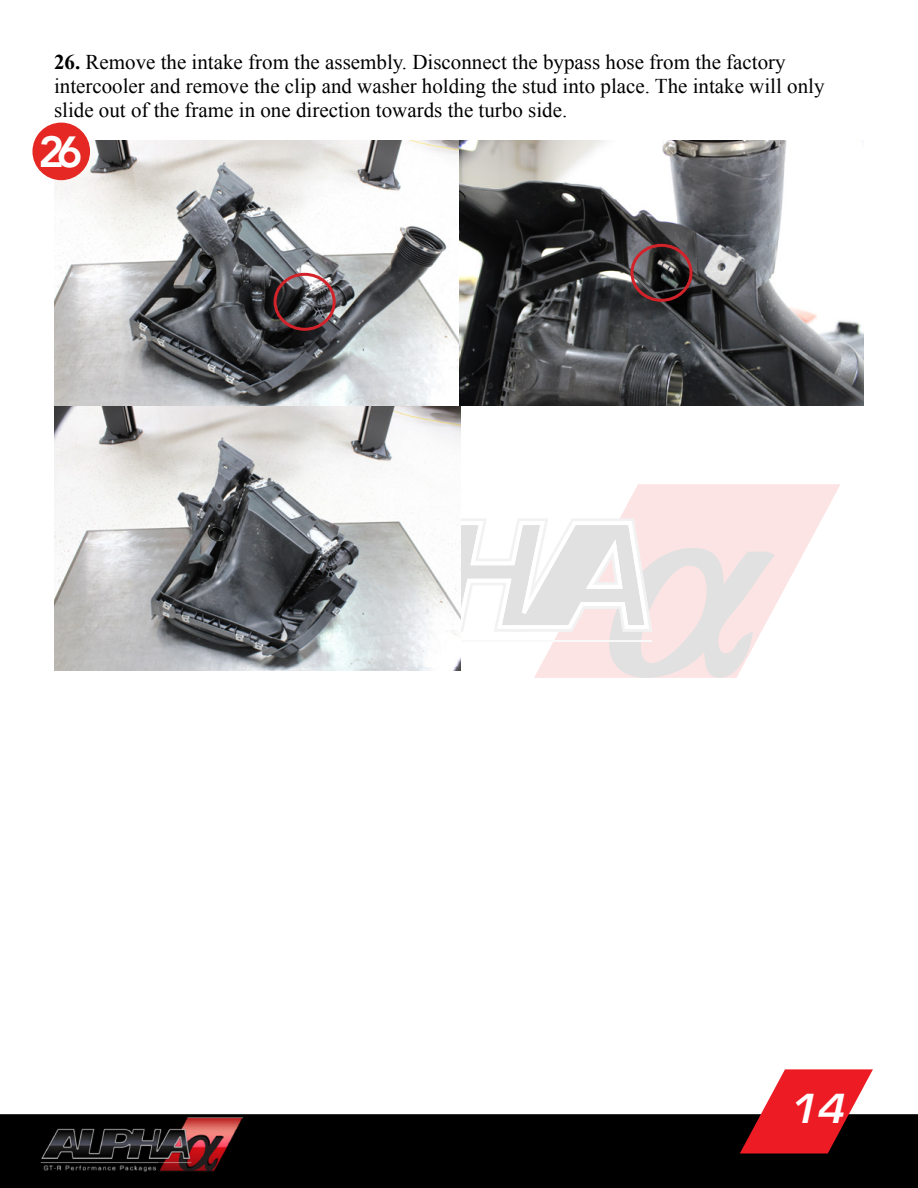
<style>
.page{position:relative;width:918px;height:1188px;background:#fff}
.page>*{position:absolute;margin:0;border:0;box-sizing:border-box;transform-origin:0 0}
.t1{font:800 43.5px "Avenir";color:#fff}
.t2{font:italic 600 39px "Eurostile LT Std";color:#fff}
.t3{font:21px/24px "Times New Roman";color:#000}
.s1{font-weight:700}
</style>
<div class="page">
<div style="left:1px;top:1115px;width:916px;height:72px;background:#000"></div>
<div style="left:0;top:1114px;width:918px;height:74px;border:2px solid #000"></div>
<img style="left:41px;top:1118px;width:202px;height:53px">
<svg style="left:740px;top:1069px;width:133px;height:85px"></svg>
<svg style="left:620px;top:484px;width:220px;height:122px;fill:#fce4e5"></svg>
<svg style="left:460px;top:518px;width:315px;height:160px"></svg>
<hr style="left:467px;top:579px;width:45px;height:1px;background:#fff">
<img style="left:55px;top:140px;width:808px;height:265px">
<div style="left:33px;top:123px;width:56px;height:56px;background:#e52823;border-radius:50%"></div>
<div style="left:32px;top:123px;width:58px;height:57px;border:2px solid #e52823;border-radius:50%"></div>
<img style="left:54px;top:406px;width:406px;height:265px">
<div style="left:630px;top:244px;width:63px;height:58px;border:3px solid #d2232a;border-radius:50%"></div>
<div style="left:274px;top:273px;width:62px;height:58px;border:3px solid #d2232a;border-radius:50%"></div>
<p class="t3" style="left:54px;top:49px;width:772px"><span class="s1">26.</span> Remove the intake from the assembly. Disconnect the bypass hose from the factory intercooler and remove the clip and washer holding the stud into place. The intake will only slide out of the frame in one direction towards the turbo side.</p>
<h1 class="t1" style="left:38px;top:118px;width:46px">26</h1>
<h2 class="t2" style="left:788px;top:1084px;width:56px">14</h2>
</div>
